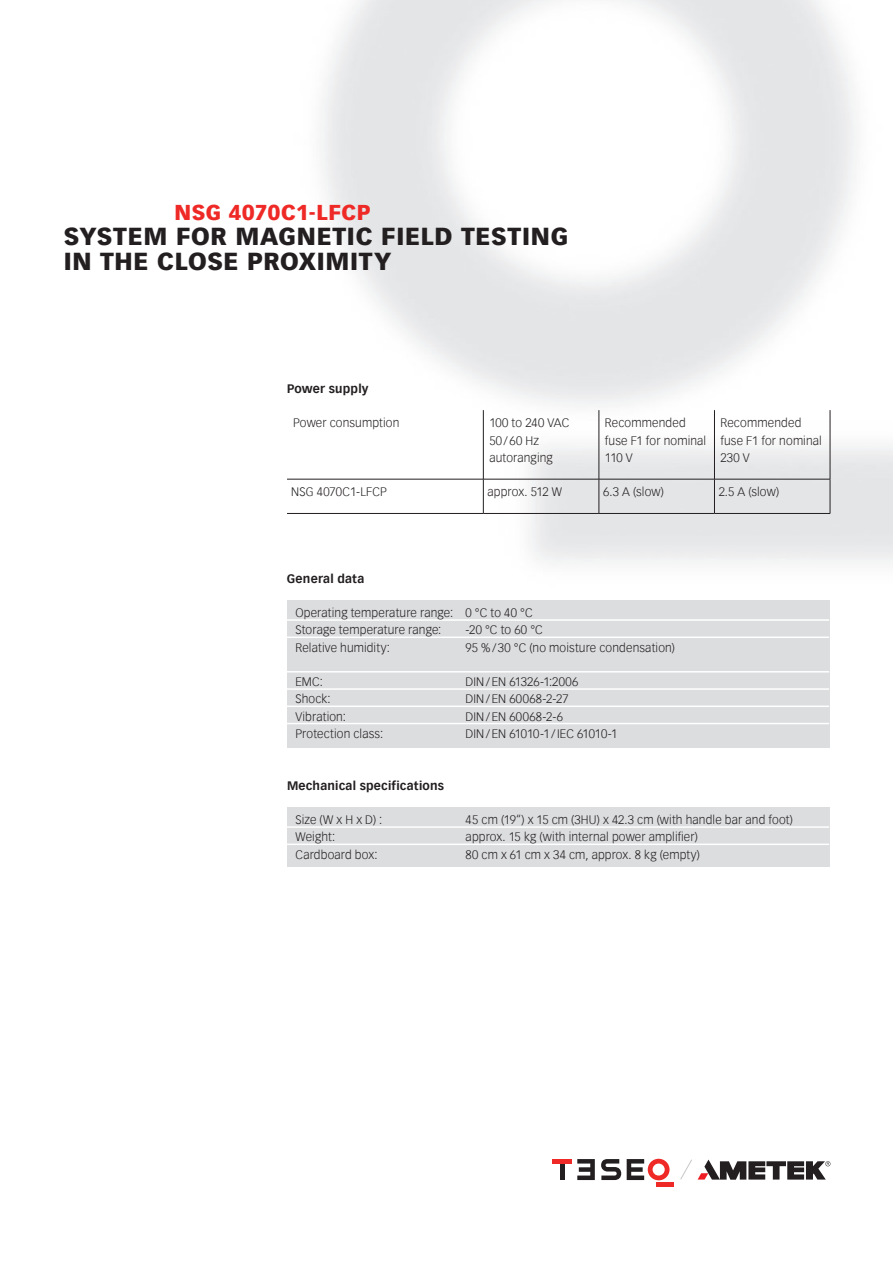
<style>
.page{position:relative;width:893px;height:1263px;background:#fff}
.page>*{position:absolute;margin:0;border:0;box-sizing:border-box;transform-origin:0 0}
.t1{font:900 24px/25.5px "Vectora Com";letter-spacing:.03em;color:#231f20}
.t2{font:900 21px "Vectora Com";letter-spacing:.025em;color:#ee2926}
.t3{font:300 12px/17.2px "Vectora Com";letter-spacing:.01em;color:#231f20}
.t4{font:700 12px "Vectora Com";letter-spacing:.02em;color:#231f20}
</style>
<div class="page">
<img style="left:287px;top:0;width:606px;height:617px">
<svg style="left:680px;top:1159px;width:150px;height:21px"></svg>
<div style="left:656px;top:1182px;width:18px;height:5px;background:#ee2926"></div>
<svg style="left:627px;top:1159px;width:43px;height:21px"></svg>
<svg style="left:577px;top:1159px;width:18px;height:21px"></svg>
<div style="left:560px;top:1163px;width:5px;height:17px;background:#231f20"></div>
<hr style="left:553px;top:1159px;width:19px;height:4px;background:#ee2926">
<svg style="left:601px;top:1159px;width:20px;height:21px"></svg>
<div style="left:287px;top:600px;width:542px;height:147px;background:#dcdddf"></div>
<hr style="left:287px;top:619px;width:542px;height:2px;background:#fff">
<hr style="left:287px;top:636px;width:542px;height:2px;background:#fff">
<hr style="left:287px;top:671px;width:542px;height:1px;background:#fff">
<hr style="left:287px;top:688px;width:542px;height:2px;background:#fff">
<hr style="left:287px;top:705px;width:542px;height:2px;background:#fff">
<hr style="left:287px;top:723px;width:542px;height:1px;background:#fff">
<hr style="left:483px;top:479px;width:1px;height:34px;background:#231f20">
<hr style="left:599px;top:479px;width:1px;height:34px;background:#231f20">
<hr style="left:714px;top:479px;width:1px;height:34px;background:#231f20">
<hr style="left:483px;top:513px;width:116px;height:1px;background:#231f20">
<hr style="left:599px;top:513px;width:115px;height:1px;background:#231f20">
<hr style="left:714px;top:513px;width:116px;height:1px;background:#231f20">
<hr style="left:287px;top:513px;width:196px;height:1px;background:#231f20">
<hr style="left:483px;top:410px;width:1px;height:69px;background:#231f20">
<hr style="left:599px;top:410px;width:1px;height:69px;background:#231f20">
<hr style="left:714px;top:410px;width:1px;height:69px;background:#231f20">
<hr style="left:287px;top:479px;width:196px;height:1px;background:#231f20">
<hr style="left:483px;top:479px;width:116px;height:1px;background:#231f20">
<hr style="left:599px;top:479px;width:115px;height:1px;background:#231f20">
<hr style="left:714px;top:479px;width:116px;height:1px;background:#231f20">
<hr style="left:830px;top:479px;width:1px;height:34px;background:#231f20">
<hr style="left:830px;top:410px;width:1px;height:69px;background:#231f20">
<div style="left:287px;top:807px;width:542px;height:59px;background:#dcdddf"></div>
<hr style="left:287px;top:826px;width:542px;height:2px;background:#fff">
<hr style="left:287px;top:843px;width:542px;height:2px;background:#fff">
<h2 class="t2" style="left:174px;top:200px;width:198px">NSG 4070C1-LFCP</h2>
<h1 class="t1" style="left:64px;top:223px;width:506px">SYSTEM FOR MAGNETIC FIELD TESTING<br>IN THE CLOSE PROXIMITY</h1>
<p class="t4" style="left:287px;top:381px;width:83px">Power supply</p>
<p class="t3" style="left:293px;top:414px;width:108px">Power consumption</p>
<p class="t3" style="left:489px;top:414px;width:81px">100 to 240 VAC<br>50/60 Hz autoranging</p>
<p class="t3" style="left:605px;top:414px;width:103px">Recommended fuse F1 for nominal<br>110 V</p>
<p class="t3" style="left:720px;top:414px;width:103px">Recommended fuse F1 for nominal<br>230 V</p>
<p class="t3" style="left:291px;top:483px;width:97px">NSG 4070C1-LFCP</p>
<p class="t3" style="left:488px;top:483px;width:76px">approx. 512 W</p>
<p class="t3" style="left:603px;top:483px;width:62px">6.3 A (slow)</p>
<p class="t3" style="left:719px;top:483px;width:62px">2.5 A (slow)</p>
<p class="t4" style="left:287px;top:571px;width:79px">General data</p>
<p class="t3" style="left:295px;top:604px;width:239px">Operating temperature range: 0 °C to 40 °C<br>Storage temperature range:</p>
<p class="t3" style="left:465px;top:621px;width:79px">-20 °C to 60 °C</p>
<p class="t3" style="left:295px;top:639px;width:96px">Relative humidity:</p>
<p class="t3" style="left:465px;top:639px;width:211px">95 %/30 °C (no moisture condensation)</p>
<p class="t3" style="left:295px;top:673px;width:29px">EMC:</p>
<p class="t3" style="left:465px;top:673px;width:114px">DIN/EN 61326-1:2006</p>
<p class="t3" style="left:295px;top:690px;width:37px">Shock:</p>
<p class="t3" style="left:465px;top:690px;width:105px">DIN/EN 60068-2-27</p>
<p class="t3" style="left:295px;top:708px;width:52px">Vibration:</p>
<p class="t3" style="left:465px;top:708px;width:99px">DIN/EN 60068-2-6</p>
<p class="t3" style="left:295px;top:725px;width:89px">Protection class:</p>
<p class="t3" style="left:465px;top:725px;width:153px">DIN/EN 61010-1/IEC 61010-1</p>
<p class="t4" style="left:287px;top:778px;width:159px">Mechanical specifications</p>
<p class="t3" style="left:296px;top:811px;width:88px">Size (W x H x D) :</p>
<p class="t3" style="left:466px;top:811px;width:329px">45 cm (19“) x 15 cm (3HU) x 42.3 cm (with handle bar and foot)</p>
<p class="t3" style="left:296px;top:828px;width:41px">Weight:</p>
<p class="t3" style="left:466px;top:828px;width:234px">approx. 15 kg (with internal power amplifier)</p>
<p class="t3" style="left:296px;top:846px;width:83px">Cardboard box:</p>
<p class="t3" style="left:466px;top:846px;width:236px">80 cm x 61 cm x 34 cm, approx. 8 kg (empty)</p>
</div>
